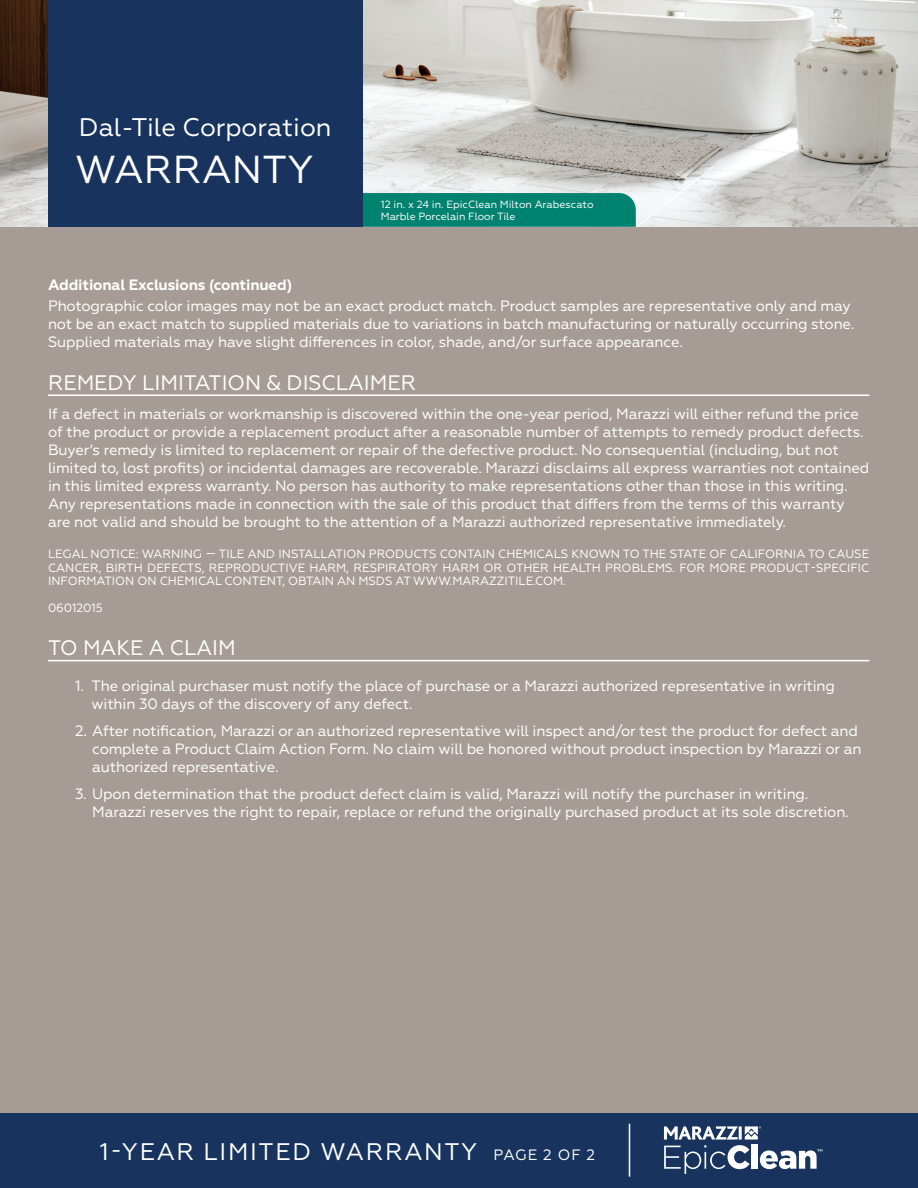
<style>
.page{position:relative;width:918px;height:1188px;background:#fff}
.page>*{position:absolute;margin:0;border:0;box-sizing:border-box;transform-origin:0 0}
.t1{font:39px "Geometria";letter-spacing:.01em;color:#fff}
.t2{font:25.5px "Geometria";color:#fff}
.t3{font:24px "Geometria";letter-spacing:.07em;color:#fff}
.t4{font:21px "Geometria";color:#fff}
.t5{font:15px/18px "Geometria";letter-spacing:-.01em;color:#fff}
.t6{font:700 15px "Geometria";letter-spacing:-.01em;color:#fff}
.t7{font:12px/13.5px "Geometria";color:#fff;text-align:justify}
.t8{font:10.5px/12.6px "Geometria";color:#fff}
.s1{font-size:15px}
</style>
<div class="page">
<div style="left:0;top:1112px;width:918px;height:76px;background:#18345e"></div>
<img style="left:0;top:0;width:918px;height:227px">
<div style="left:363px;top:193px;width:273px;height:34px;background:#008270"></div>
<div style="left:48px;top:0;width:315px;height:227px;background:#18345e"></div>
<div style="left:0;top:227px;width:918px;height:885px;background:#a69c95"></div>
<hr style="left:629px;top:1124px;width:1px;height:53px;background:#fff">
<svg style="left:664px;top:1126px;width:158px;height:48px"></svg>
<hr style="left:48px;top:394px;width:821px;height:2px;background:#fff">
<hr style="left:48px;top:660px;width:821px;height:1px;background:#fff">
<h2 class="t2" style="left:79px;top:112px;width:254px">Dal-Tile Corporation</h2>
<h1 class="t1" style="left:75px;top:147px;width:240px">WARRANTY</h1>
<p class="t8" style="left:381px;top:198px;width:214px">12 in. x 24 in. EpicClean Milton Arabescato<br>Marble Porcelain Floor Tile</p>
<p class="t6" style="left:48px;top:276px;width:246px">Additional Exclusions (continued)</p>
<p class="t5" style="left:48px;top:297px;width:808px">Photographic color images may not be an exact product match. Product samples are representative only and may not be an exact match to supplied materials due to variations in batch manufacturing or naturally occurring stone.<br>Supplied materials may have slight differences in color, shade, and/or surface appearance.</p>
<h3 class="t4" style="left:48px;top:370px;width:369px">REMEDY LIMITATION &amp; DISCLAIMER</h3>
<p class="t5" style="left:48px;top:404px;width:823px">If a defect in materials or workmanship is discovered within the one-year period, Marazzi will either refund the price of the product or provide a replacement product after a reasonable number of attempts to remedy product defects.<br>Buyer’s remedy is limited to replacement or repair of the defective product. No consequential (including, but not limited to, lost profits) or incidental damages are recoverable. Marazzi disclaims all express warranties not contained in this limited express warranty. No person has authority to make representations other than those in this writing.<br>Any representations made in connection with the sale of this product that differs from the terms of this warranty are not valid and should be brought to the attention of a Marazzi authorized representative immediately.</p>
<p class="t7" style="left:48px;top:547px;width:823px">LEGAL NOTICE: WARNING — TILE AND INSTALLATION PRODUCTS CONTAIN CHEMICALS KNOWN TO THE STATE OF CALIFORNIA TO CAUSE CANCER, BIRTH DEFECTS, REPRODUCTIVE HARM, RESPIRATORY HARM OR OTHER HEALTH PROBLEMS. FOR MORE PRODUCT-SPECIFIC INFORMATION ON CHEMICAL CONTENT, OBTAIN AN MSDS AT WWW.MARAZZITILE.COM.</p>
<p class="t7" style="left:48px;top:601px;width:56px">06012015</p>
<h3 class="t4" style="left:48px;top:636px;width:189px">TO MAKE A CLAIM</h3>
<p class="t5" style="left:92px;top:677px;width:745px;text-indent:-17px">1. The original purchaser must notify the place of purchase or a Marazzi authorized representative in writing within 30 days of the discovery of any defect.</p>
<p class="t5" style="left:92px;top:722px;width:771px;text-indent:-17px">2. After notification, Marazzi or an authorized representative will inspect and/or test the product for defect and complete a Product Claim Action Form. No claim will be honored without product inspection by Marazzi or an authorized representative.</p>
<p class="t5" style="left:92px;top:785px;width:758px;text-indent:-17px">3. Upon determination that the product defect claim is valid, Marazzi will notify the purchaser in writing.<br>Marazzi reserves the right to repair, replace or refund the originally purchased product at its sole discretion.</p>
<h3 class="t3" style="left:100px;top:1137px;width:497px">1-YEAR LIMITED WARRANTY <span class="s1">PAGE 2 OF 2</span></h3>
</div>
